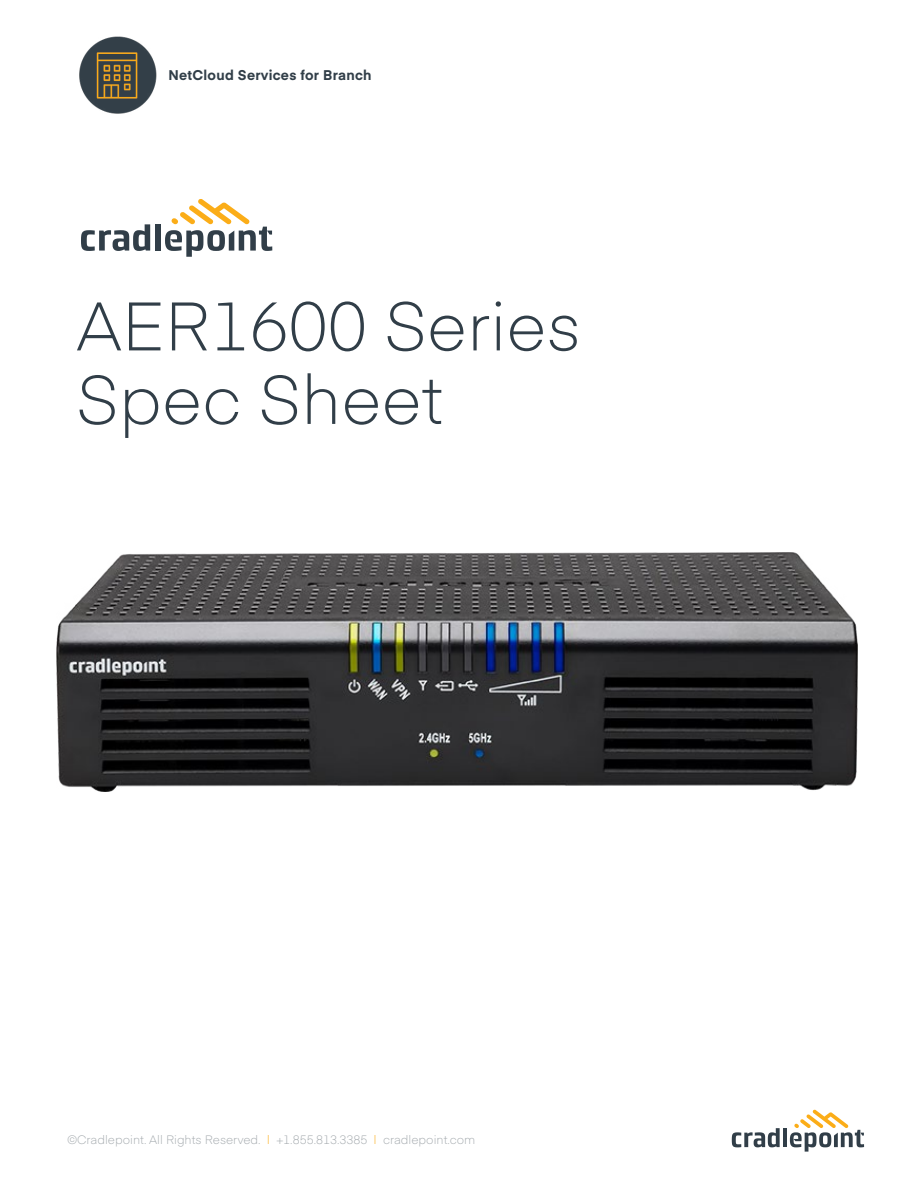
<style>
.page{position:relative;width:918px;height:1188px;background:#fff}
.page>*{position:absolute;margin:0;border:0;box-sizing:border-box;transform-origin:0 0}
.t1{font:300 67.5px/73.5px "Eina 01";color:#313e48}
.t2{font:700 13.8px "Eina 01";letter-spacing:.02em;color:#313e48}
.t3{font:300 12px "Eina 01";color:#a3a9ad}
.s1{color:#fbad18}
</style>
<div class="page">
<img style="left:56px;top:553px;width:801px;height:238px">
<svg style="left:732px;top:1128px;width:48px;height:19px"></svg>
<hr style="left:783px;top:1128px;width:4px;height:19px;background:#313e48">
<svg style="left:790px;top:1110px;width:74px;height:42px"></svg>
<img style="left:79px;top:36px;width:78px;height:78px">
<svg style="left:81px;top:224px;width:69px;height:27px"></svg>
<div style="left:155px;top:224px;width:6px;height:27px;background:#313e48"></div>
<svg style="left:165px;top:199px;width:107px;height:58px"></svg>
<p class="t2" style="left:168px;top:65px;width:205px">NetCloud Services for Branch</p>
<h1 class="t1" style="left:76px;top:285px;width:506px">AER1600 Series<br>Spec Sheet</h1>
<p class="t3" style="left:68px;top:1131px;width:409px">©Cradlepoint. All Rights Reserved. <span class="s1">|</span> +1.855.813.3385 <span class="s1">|</span> cradlepoint.com</p>
</div>
